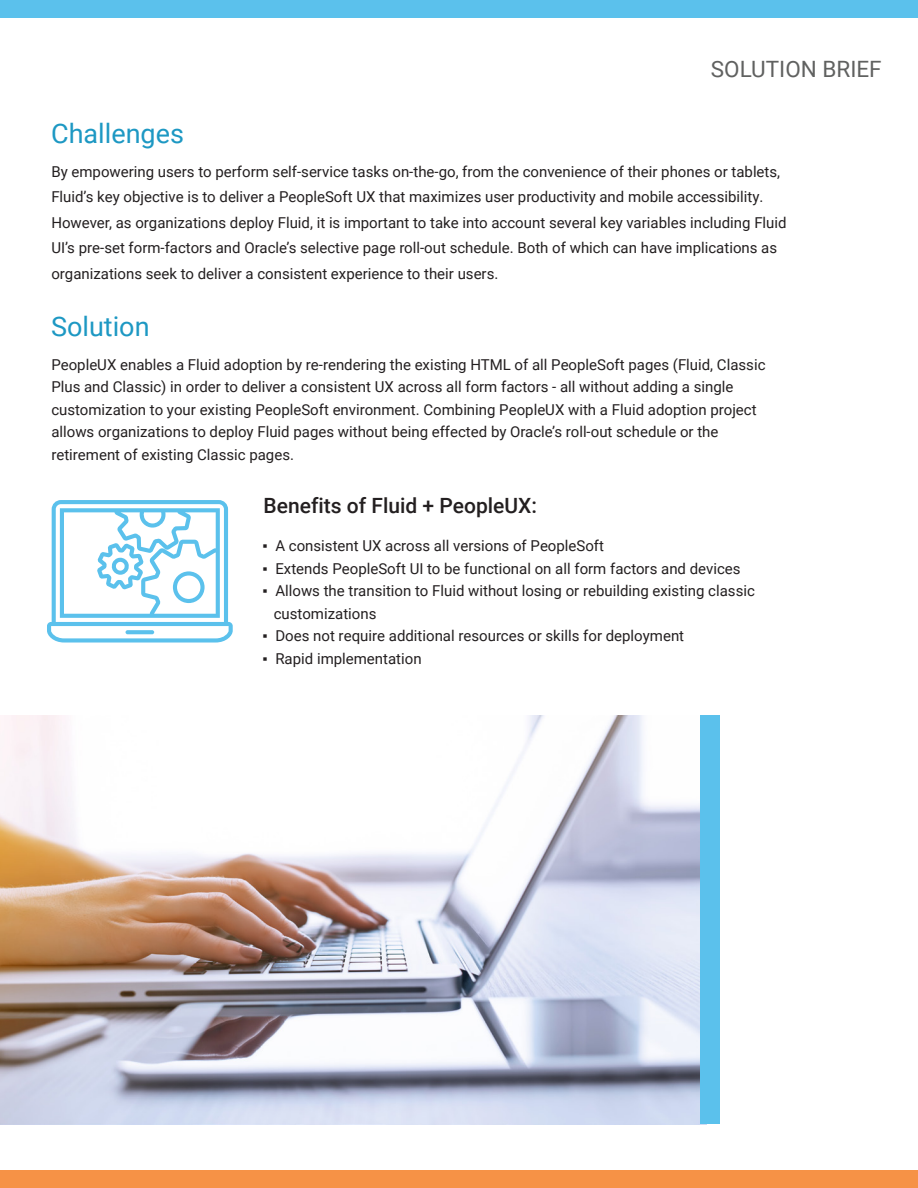
<style>
.page{position:relative;width:918px;height:1188px;background:#fff}
.page>*{position:absolute;margin:0;border:0;box-sizing:border-box;transform-origin:0 0}
.t1{font:27px "Roboto";color:#1d98c3}
.t2{font:22.5px "Roboto";color:#606160}
.t3{font:500 21px "Roboto";color:#231f20}
.t4{font:15px/22.5px "Roboto";color:#231f20}
.s1{font-family:"Arial"}
</style>
<div class="page">
<img style="left:0;top:716px;width:701px;height:408px">
<div style="left:0;top:0;width:918px;height:17px;background:#5bc1ec"></div>
<div style="left:0;top:1171px;width:918px;height:17px;background:#f69246"></div>
<div style="left:701px;top:715px;width:19px;height:409px;background:#5bc1ec"></div>
<svg style="left:47px;top:500px;width:186px;height:143px"></svg>
<h1 class="t1" style="left:51px;top:115px;width:134px">Challenges</h1>
<h2 class="t2" style="left:711px;top:53px;width:172px">SOLUTION BRIEF</h2>
<p class="t4" style="left:51px;top:158px;width:737px;line-height:25.5px">By empowering users to perform self-service tasks on-the-go, from the convenience of their phones or tablets, Fluid’s key objective is to deliver a PeopleSoft UX that maximizes user productivity and mobile accessibility.<br>However, as organizations deploy Fluid, it is important to take into account several key variables including Fluid UI’s pre-set form-factors and Oracle’s selective page roll-out schedule. Both of which can have implications as organizations seek to deliver a consistent experience to their users.</p>
<h1 class="t1" style="left:51px;top:308px;width:100px">Solution</h1>
<p class="t4" style="left:51px;top:353px;width:716px">PeopleUX enables a Fluid adoption by re-rendering the existing HTML of all PeopleSoft pages (Fluid, Classic Plus and Classic) in order to deliver a consistent UX across all form factors - all without adding a single customization to your existing PeopleSoft environment. Combining PeopleUX with a Fluid adoption project allows organizations to deploy Fluid pages without being effected by Oracle’s roll-out schedule or the retirement of existing Classic pages.</p>
<h3 class="t3" style="left:264px;top:491px;width:275px">Benefits of Fluid + PeopleUX:</h3>
<p class="t4" style="left:263px;top:534px;width:343px"><span class="s1">▪</span> A consistent UX across all versions of PeopleSoft</p>
<p class="t4" style="left:263px;top:557px;width:479px"><span class="s1">▪</span> Extends PeopleSoft UI to be functional on all form factors and devices</p>
<p class="t4" style="left:274px;top:579px;width:483px;text-indent:-11px"><span class="s1">▪</span> Allows the transition to Fluid without losing or rebuilding existing classic customizations</p>
<p class="t4" style="left:263px;top:624px;width:423px"><span class="s1">▪</span> Does not require additional resources or skills for deployment</p>
<p class="t4" style="left:263px;top:647px;width:161px"><span class="s1">▪</span> Rapid implementation</p>
</div>
